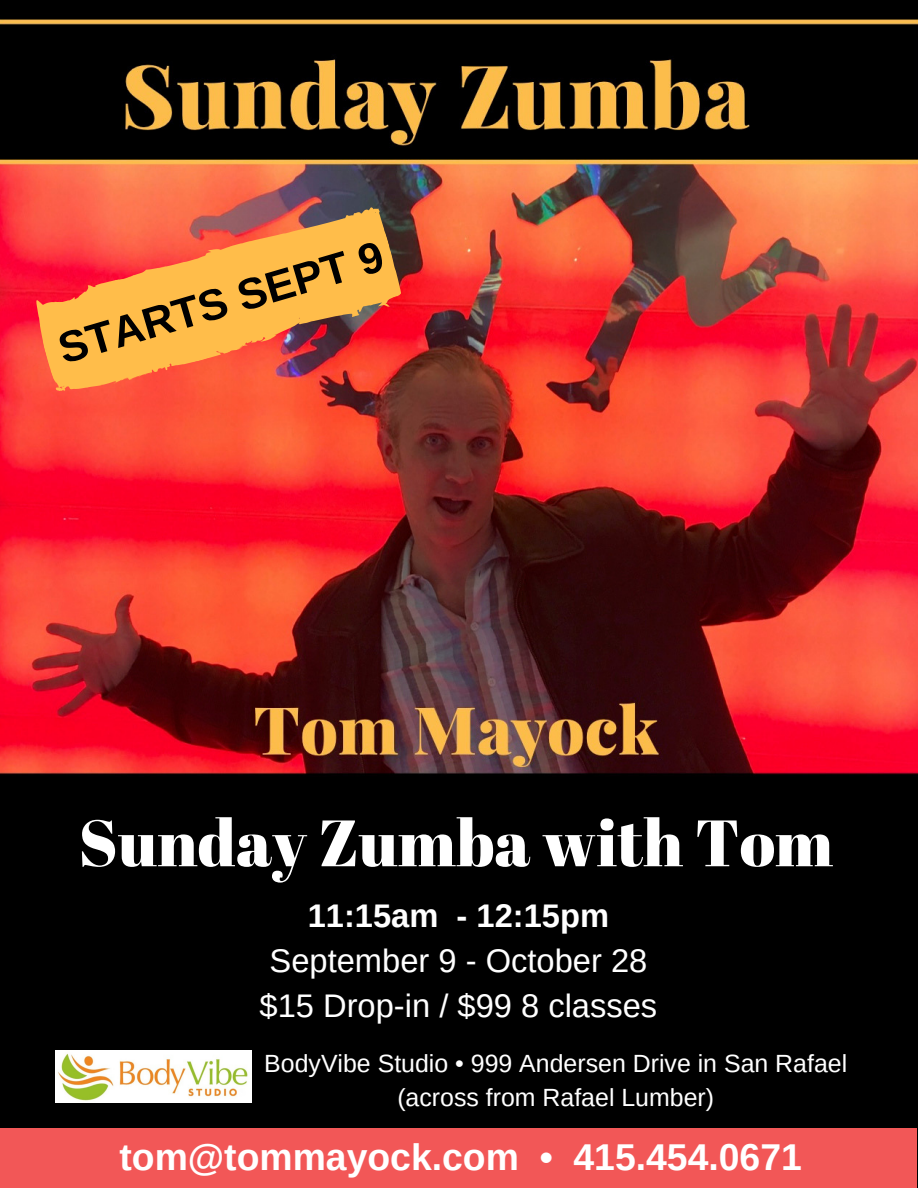
<style>
.page{position:relative;width:918px;height:1188px;background:#fff}
.page>*{position:absolute;margin:0;border:0;box-sizing:border-box;transform-origin:0 0}
.t1{font:65.4px "Abril Fatface";color:#fff}
.t2{font:700 43.65px "Arimo";color:#000}
.t3{font:700 37.35px "Arimo";color:#fff}
.t4{font:32.7px/45px "Arimo";color:#fff;text-align:center}
.t5{font:700 32.7px "Arimo";color:#fff}
.t6{font:24.9px/33.8px "Arimo";color:#fff;text-align:center}
</style>
<div class="page">
<img style="left:0;top:0;width:918px;height:1188px">
<div style="left:0;top:777px;width:918px;height:348px;background:#000"></div>
<div style="left:0;top:1128px;width:917px;height:60px;background:#f25757"></div>
<svg style="left:31px;top:202px;width:374px;height:199px;background:#ea7c43"></svg>
<svg style="left:97px;top:283px;width:7px;height:3px"></svg>
<svg style="left:56px;top:386px;width:10px;height:6px"></svg>
<svg style="left:203px;top:254px;width:4px;height:3px"></svg>
<svg style="left:115px;top:373px;width:37px;height:11px"></svg>
<img style="left:55px;top:1051px;width:197px;height:51px">
<h2 class="t2" style="left:53px;top:325px;width:338px;rotate:-16deg">STARTS SEPT 9</h2>
<h1 class="t1" style="left:79px;top:797px;width:756px">Sunday Zumba with Tom</h1>
<h3 class="t5" style="left:308px;top:897px;width:303px">11:15am - 12:15pm</h3>
<h3 class="t4" style="left:260px;top:938px;width:399px">September 9 - October 28 $15 Drop-in / $99 8 classes</h3>
<p class="t6" style="left:264px;top:1047px;width:584px">BodyVibe Studio • 999 Andersen Drive in San Rafael (across from Rafael Lumber)</p>
<h3 class="t3" style="left:119px;top:1136px;width:684px">tom@tommayock.com • 415.454.0671</h3>
</div>
